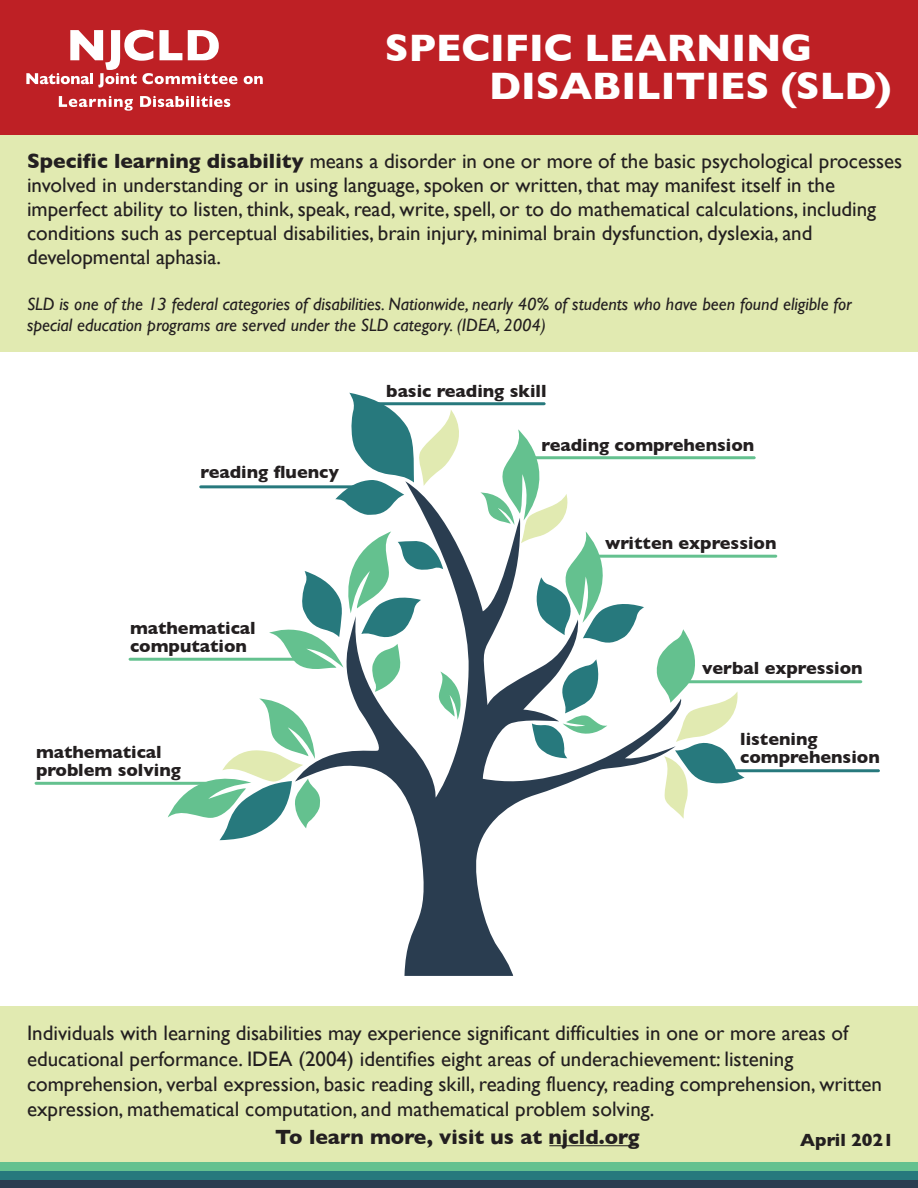
<style>
.page{position:relative;width:918px;height:1188px;background:#fff}
.page>*{position:absolute;margin:0;border:0;box-sizing:border-box;transform-origin:0 0}
.t1{font:700 39px/37.5px "Gill Sans";color:#fff}
.t2{font:21px/24px "Gill Sans";color:#231f20}
.t3{font:700 21px "Gill Sans";color:#231f20}
.t4{font:italic 18px/21.6px "Gill Sans";color:#231f20}
.t5{font:700 18px/18px "Gill Sans";color:#231f20}
.s1{font-weight:700}
</style>
<div class="page">
<div style="left:0;top:135px;width:918px;height:216px;background:#e1eab1"></div>
<div style="left:0;top:1179px;width:918px;height:9px;background:#2a3d50"></div>
<div style="left:0;top:1171px;width:918px;height:8px;background:#27797d"></div>
<div style="left:0;top:1162px;width:918px;height:9px;background:#64c18f"></div>
<div style="left:0;top:1153px;width:918px;height:9px;background:#e1eab1"></div>
<div style="left:0;top:0;width:918px;height:135px;background:#be2025"></div>
<div style="left:0;top:1006px;width:918px;height:147px;background:#e1eab1"></div>
<hr style="left:595px;top:555px;width:181px;height:3px;background:#bfbfbf">
<hr style="left:130px;top:658px;width:170px;height:3px;background:#bfbfbf">
<hr style="left:689px;top:680px;width:172px;height:3px;background:#bfbfbf">
<hr style="left:532px;top:456px;width:222px;height:3px;background:#bfbfbf">
<hr style="left:549px;top:1145px;width:90px;height:1px;background:#231f20">
<hr style="left:36px;top:782px;width:170px;height:3px;background:#bfbfbf">
<hr style="left:201px;top:485px;width:154px;height:3px;background:#bfbfbf">
<hr style="left:373px;top:402px;width:171px;height:3px;background:#bfbfbf">
<hr style="left:730px;top:769px;width:149px;height:3px;background:#bfbfbf">
<svg style="left:59px;top:96px;width:74px;height:15px"></svg>
<svg style="left:140px;top:96px;width:90px;height:11px"></svg>
<svg style="left:244px;top:76px;width:19px;height:8px"></svg>
<svg style="left:26px;top:30px;width:211px;height:58px"></svg>
<svg style="left:295px;top:485px;width:389px;height:491px"></svg>
<svg style="left:532px;top:659px;width:75px;height:99px"></svg>
<svg style="left:654px;top:629px;width:91px;height:190px"></svg>
<svg style="left:480px;top:429px;width:164px;height:216px"></svg>
<svg style="left:335px;top:393px;width:131px;height:123px"></svg>
<svg style="left:168px;top:532px;width:302px;height:308px"></svg>
<h1 class="t1" style="left:489px;top:28px;width:404px;text-indent:-104px">SPECIFIC LEARNING<br>DISABILITIES (SLD)</h1>
<p class="t2" style="left:27px;top:149px;width:877px"><span class="s1">Specific learning disability</span> means a disorder in one or more of the basic psychological processes involved in understanding or in using language, spoken or written, that may manifest itself in the imperfect ability to listen, think, speak, read, write, spell, or to do mathematical calculations, including conditions such as perceptual disabilities, brain injury, minimal brain dysfunction, dyslexia, and developmental aphasia.</p>
<p class="t4" style="left:27px;top:293px;width:826px">SLD is one of the 13 federal categories of disabilities. Nationwide, nearly 40% of students who have been found eligible for special education programs are served under the SLD category. (IDEA, 2004)</p>
<p class="t5" style="left:386px;top:381px;width:162px">basic reading skill</p>
<p class="t5" style="left:201px;top:463px;width:140px">reading fluency</p>
<p class="t5" style="left:130px;top:619px;width:127px">mathematical computation</p>
<p class="t5" style="left:36px;top:743px;width:147px">mathematical problem solving</p>
<p class="t5" style="left:542px;top:435px;width:214px">reading comprehension</p>
<p class="t5" style="left:605px;top:533px;width:173px">written expression</p>
<p class="t5" style="left:702px;top:659px;width:162px">verbal expression</p>
<p class="t5" style="left:740px;top:730px;width:141px">listening comprehension</p>
<p class="t2" style="left:27px;top:1020px;width:857px;line-height:25.2px">Individuals with learning disabilities may experience significant difficulties in one or more areas of educational performance. IDEA (2004) identifies eight areas of underachievement: listening comprehension, verbal expression, basic reading skill, reading fluency, reading comprehension, written expression, mathematical computation, and mathematical problem solving.</p>
<p class="t3" style="left:275px;top:1121px;width:366px">To learn more, visit us at njcld.org</p>
<p class="t5" style="left:800px;top:1130px;width:95px">April 2021</p>
</div>
